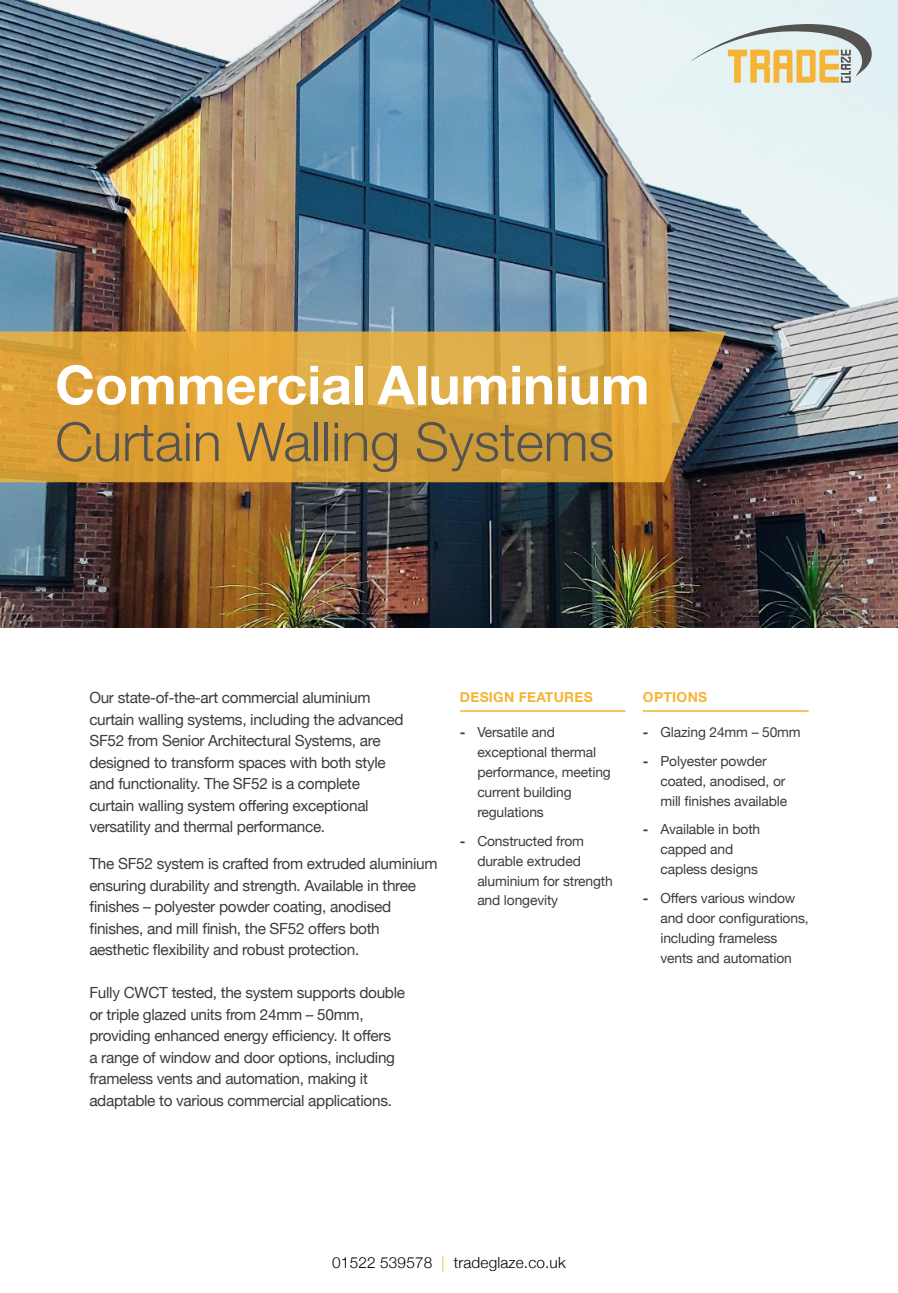
<style>
.page{position:relative;width:898px;height:1293px;background:#fff}
.page>*{position:absolute;margin:0;border:0;box-sizing:border-box;transform-origin:0 0}
.t1{font:300 53.7px "Helvetica Neue";color:#545352}
.t2{font:700 53.7px "Helvetica Neue";color:#fff}
.t3{font:15.3px/21.5px "Helvetica Neue";letter-spacing:-.02em;color:#3c3c3b}
.t4{font:300 15.3px "Helvetica Neue";letter-spacing:.01em;color:#000}
.t5{font:13.8px/20px "Helvetica Neue";letter-spacing:-.01em;color:#3c3c3b}
.t6{font:700 13.8px "Helvetica Neue";letter-spacing:.02em;color:#f5b435}
.s1{font-weight:700}
.s2{color:#f5b435}
</style>
<div class="page">
<img style="left:0;top:0;width:897px;height:627px">
<hr style="left:459px;top:710px;width:166px;height:2px;background:#f5b435">
<hr style="left:642px;top:710px;width:166px;height:2px;background:#f5b435">
<svg style="left:0;top:331px;width:725px;height:151px;background:#d49e3a"></svg>
<svg style="left:689px;top:24px;width:182px;height:59px;background:#d3d0b8"></svg>
<h1 class="t2" style="left:55px;top:343px;width:595px">Commercial Aluminium</h1>
<h1 class="t1" style="left:55px;top:398px;width:560px">Curtain Walling Systems</h1>
<p class="t3" style="left:89px;top:688px;width:315px">Our state-of-the-art commercial aluminium curtain walling systems, including the advanced SF52 from Senior Architectural Systems, are designed to transform spaces with both style and functionality. The SF52 is a complete curtain walling system offering exceptional versatility and thermal performance.</p>
<p class="t3" style="left:89px;top:854px;width:349px">The SF52 system is crafted from extruded aluminium ensuring durability and strength. Available in three finishes – polyester powder coating, anodised finishes, and mill finish, the SF52 offers both aesthetic flexibility and robust protection.</p>
<p class="t3" style="left:89px;top:983px;width:317px">Fully CWCT tested, the system supports double or triple glazed units from 24mm – 50mm, providing enhanced energy efficiency. It offers<br>a range of window and door options, including frameless vents and automation, making it adaptable to various commercial applications.</p>
<p class="t6" style="left:459px;top:686px;width:134px">DESIGN FEATURES</p>
<p class="t6" style="left:642px;top:686px;width:66px">OPTIONS</p>
<p class="t5" style="left:477px;top:723px;width:135px;text-indent:-17px"><span class="s1">-</span> Versatile and exceptional thermal performance, meeting current building regulations</p>
<p class="t5" style="left:477px;top:831px;width:137px;text-indent:-17px"><span class="s1">-</span> Constructed from durable extruded aluminium for strength and longevity</p>
<p class="t5" style="left:642px;top:723px;width:159px"><span class="s1">-</span> Glazing 24mm – 50mm</p>
<p class="t5" style="left:660px;top:751px;width:128px;text-indent:-17px"><span class="s1">-</span> Polyester powder coated, anodised, or mill finishes available</p>
<p class="t5" style="left:660px;top:820px;width:101px;text-indent:-17px"><span class="s1">-</span> Available in both capped and capless designs</p>
<p class="t5" style="left:660px;top:889px;width:150px;text-indent:-17px"><span class="s1">-</span> Offers various window and door configurations, including frameless vents and automation</p>
<p class="t4" style="left:332px;top:1250px;width:235px">01522 539578 <span class="s2">|</span> tradeglaze.co.uk</p>
</div>
